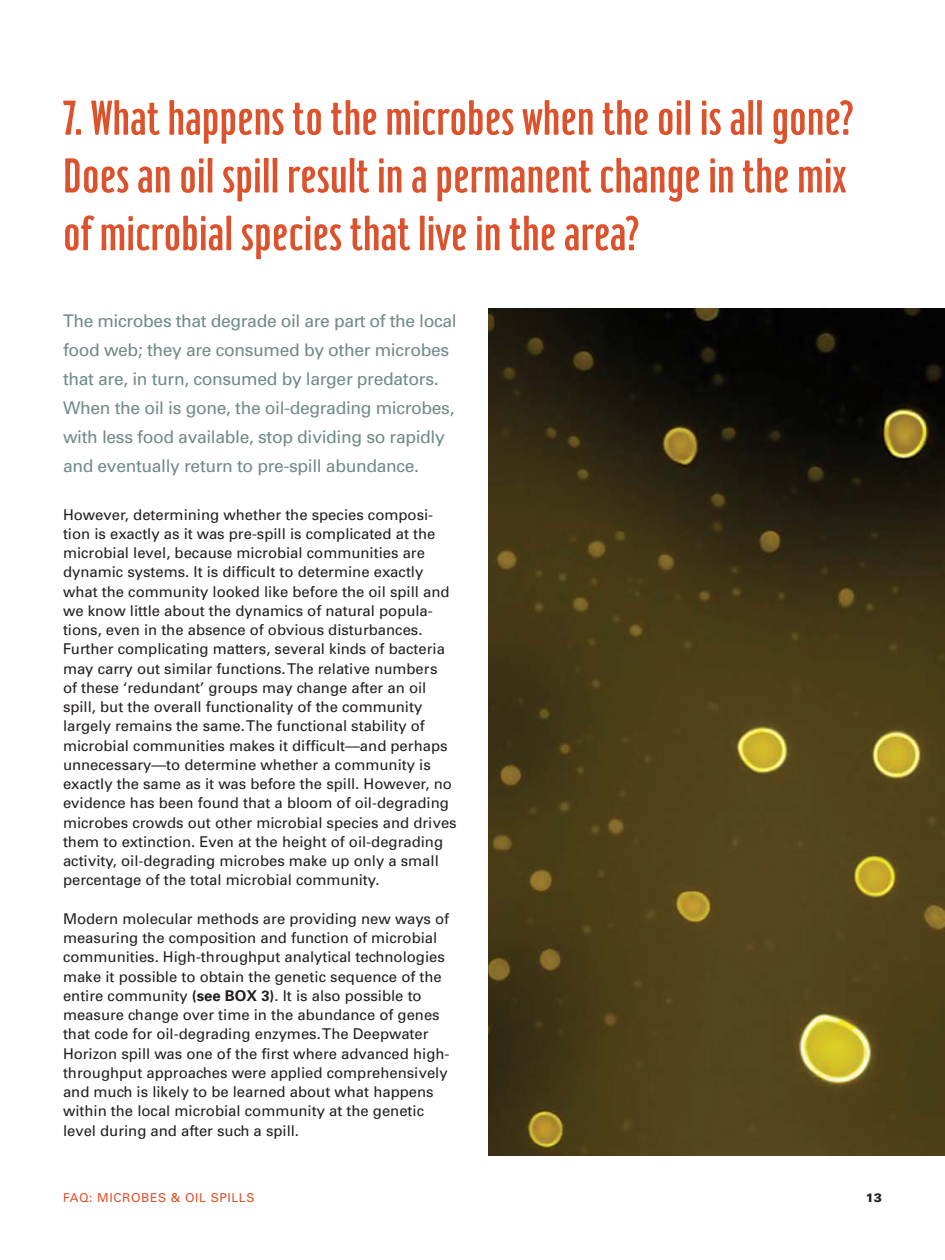
<style>
.page{position:relative;width:945px;height:1260px;background:#fff}
.page>*{position:absolute;margin:0;border:0;box-sizing:border-box;transform-origin:0 0}
.t1{font:300 52.5px/57.8px "Hamilton";color:#db522c}
.t2{font:17.5px/28.9px "Univers";letter-spacing:-.02em;color:#718b88}
.t3{font:14.88px/19.2px "Univers";color:#231f20}
.t4{font:12.25px "Univers";letter-spacing:.05em;color:#db522c}
.t5{font:900 12.25px "Univers";color:#231f20}
.s1{font-weight:700}
</style>
<div class="page">
<img style="left:488px;top:308px;width:457px;height:847px">
<h1 class="t1" style="left:63px;top:89px;width:793px">7. What happens to the microbes when the oil is all gone?<br>Does an oil spill result in a permanent change in the mix of microbial species that live in the area?</h1>
<p class="t2" style="left:63px;top:306px;width:395px">The microbes that degrade oil are part of the local food web; they are consumed by other microbes that are, in turn, consumed by larger predators.<br>When the oil is gone, the oil-degrading microbes, with less food available, stop dividing so rapidly and eventually return to pre-spill abundance.</p>
<p class="t3" style="left:63px;top:505px;width:395px">However, determining whether the species composi&shy;tion is exactly as it was pre-spill is complicated at the microbial level, because microbial communities are dynamic systems. It is difficult to determine exactly what the community looked like before the oil spill and we know little about the dynamics of natural popula&shy;tions, even in the absence of obvious disturbances.<br>Further complicating matters, several kinds of bacteria may carry out similar functions. The relative numbers<br>of these ‘redundant’ groups may change after an oil spill, but the overall functionality of the community largely remains the same. The functional stability of microbial communities makes it difficult––and perhaps unnecessary––to determine whether a community is exactly the same as it was before the spill. However, no evidence has been found that a bloom of oil-degrading microbes crowds out other microbial species and drives them to extinction. Even at the height of oil-degrading activity, oil-degrading microbes make up only a small percentage of the total microbial community.</p>
<p class="t3" style="left:63px;top:909px;width:388px">Modern molecular methods are providing new ways of measuring the composition and function of microbial communities. H igh-throughput analytical technologies make it possible to obtain the genetic sequence of the entire community <span class="s1">(see BOX 3)</span>. It is also possible to measure change over time in the abundance of genes that code for oil-degrading enzymes. The Deepwater Horizon spill was one of the first where advanced high&shy;throughput approaches were applied comprehensively and much is likely to be learned about what happens within the local microbial community at the genetic level during and after such a spill.</p>
<p class="t4" style="left:63px;top:1190px;width:193px">FAQ: M icrobes &amp; oil spills</p>
<p class="t5" style="left:866px;top:1190px;width:18px">13</p>
</div>
